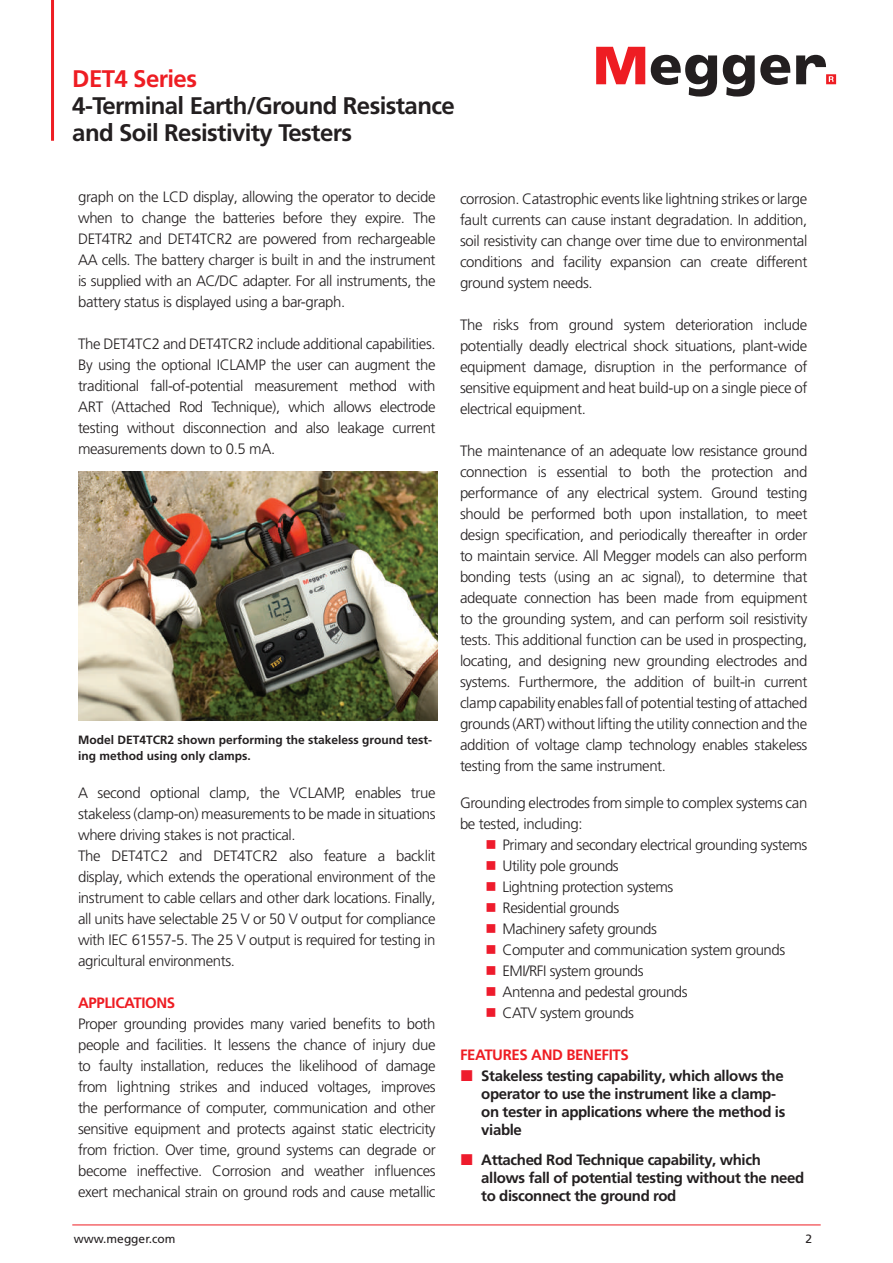
<style>
.page{position:relative;width:893px;height:1263px;background:#fff}
.page>*{position:absolute;margin:0;border:0;box-sizing:border-box;transform-origin:0 0}
.t1{font:700 24px/27px "Frutiger LT Pro";letter-spacing:-.025em;color:#231f20}
.t2{font:700 24px "Frutiger LT Pro";letter-spacing:-.025em;color:#ee1d23}
.t3{font:300 15px/21px "Frutiger LT Pro";letter-spacing:-.025em;color:#231f20;text-align:justify}
.t4{font:700 15px/18px "Frutiger LT Pro";letter-spacing:-.025em;color:#231f20}
.t5{font:700 15px "Frutiger LT Pro";letter-spacing:-.025em;color:#ee1d23}
.t6{font:700 12px/16.5px "Frutiger LT Pro";color:#231f20}
.t7{font:12px "Frutiger LT Pro";color:#231f20}
</style>
<div class="page">
<img style="left:78px;top:471px;width:360px;height:249px">
<hr style="left:51px;top:0;width:3px;height:141px;background:#ee1d23">
<svg style="left:596px;top:47px;width:49px;height:37px"></svg>
<svg style="left:651px;top:55px;width:66px;height:42px"></svg>
<svg style="left:723px;top:55px;width:67px;height:42px"></svg>
<svg style="left:796px;top:55px;width:40px;height:29px"></svg>
<hr style="left:72px;top:1225px;width:749px;height:1px;background:#ee1d23">
<h1 class="t2" style="left:72px;top:64px;width:126px">DET4 Series</h1>
<h1 class="t1" style="left:72px;top:92px;width:384px">4-Terminal Earth/Ground Resistance and Soil Resistivity Testers</h1>
<p class="t3" style="left:78px;top:187px;width:359px">graph on the LCD display, allowing the operator to decide when to change the batteries before they expire. The DET4TR2 and DET4TCR2 are powered from rechargeable AA cells. The battery charger is built in and the instrument is supplied with an AC/DC adapter. For all instruments, the battery status is displayed using a bar-graph.</p>
<p class="t3" style="left:78px;top:334px;width:359px">The DET4TC2 and DET4TCR2 include additional capabilities.<br>By using the optional ICLAMP the user can augment the traditional fall-of-potential measurement method with ART (Attached Rod Technique), which allows electrode testing without disconnection and also leakage current measurements down to 0.5 mA.</p>
<p class="t6" style="left:78px;top:731px;width:356px">Model DET4TCR2 shown performing the stakeless ground test&shy;ing method using only clamps.</p>
<p class="t3" style="left:78px;top:782px;width:359px;text-align:left">A second optional clamp, the VCLAMP, enables true stakeless (clamp-on) measurements to be made in situations where driving stakes is not practical.<br>The DET4TC2 and DET4TCR2 also feature a backlit display, which extends the operational environment of the instrument to cable cellars and other dark locations. Finally, all units have selectable 25 V or 50 V output for compliance with IEC 61557-5. The 25 V output is required for testing in agricultural environments.</p>
<p class="t5" style="left:78px;top:993px;width:99px">APPLICATIONS</p>
<p class="t3" style="left:78px;top:1013px;width:359px">Proper grounding provides many varied benefits to both people and facilities. It lessens the chance of injury due to faulty installation, reduces the likelihood of damage from lightning strikes and induced voltages, improves the performance of computer, communication and other sensitive equipment and protects against static electricity from friction. Over time, ground systems can degrade or become ineffective. Corrosion and weather influences exert mechanical strain on ground rods and cause metallic</p>
<p class="t3" style="left:460px;top:188px;width:349px">corrosion. Catastrophic events like lightning strikes or large fault currents can cause instant degradation. In addition, soil resistivity can change over time due to environmental conditions and facility expansion can create different ground system needs.</p>
<p class="t3" style="left:460px;top:314px;width:349px">The risks from ground system deterioration include potentially deadly electrical shock situations, plant-wide equipment damage, disruption in the performance of sensitive equipment and heat build-up on a single piece of electrical equipment.</p>
<p class="t3" style="left:460px;top:440px;width:349px">The maintenance of an adequate low resistance ground connection is essential to both the protection and performance of any electrical system. Ground testing should be performed both upon installation, to meet design specification, and periodically thereafter in order to maintain service. All Megger models can also perform bonding tests (using an ac signal), to determine that adequate connection has been made from equipment to the grounding system, and can perform soil resistivity tests. This additional function can be used in prospecting, locating, and designing new grounding electrodes and systems. Furthermore, the addition of built-in current clamp capability enables fall of potential testing of attached grounds (ART) without lifting the utility connection and the addition of voltage clamp technology enables stakeless testing from the same instrument.</p>
<p class="t3" style="left:460px;top:793px;width:349px">Grounding electrodes from simple to complex systems can be tested, including:</p>
<p class="t3" style="left:502px;top:835px;width:306px;text-align:left">Primary and secondary electrical grounding systems<br>Utility pole grounds<br>Lightning protection systems<br>Residential grounds<br>Machinery safety grounds<br>Computer and communication system grounds<br>EMI/RFI system grounds<br>Antenna and pedestal grounds<br>CATV system grounds</p>
<p class="t5" style="left:460px;top:1046px;width:170px">FEATURES AND BENEFITS</p>
<p class="t4" style="left:481px;top:1067px;width:306px">Stakeless testing capability, which allows the operator to use the instrument like a clamp&shy;on tester in applications where the method is viable</p>
<p class="t4" style="left:481px;top:1150px;width:324px">Attached Rod Technique capability, which allows fall of potential testing without the need to disconnect the ground rod</p>
<p class="t7" style="left:74px;top:1231px;width:103px">www.megger.com</p>
<p class="t7" style="left:805px;top:1231px;width:8px">2</p>
</div>
